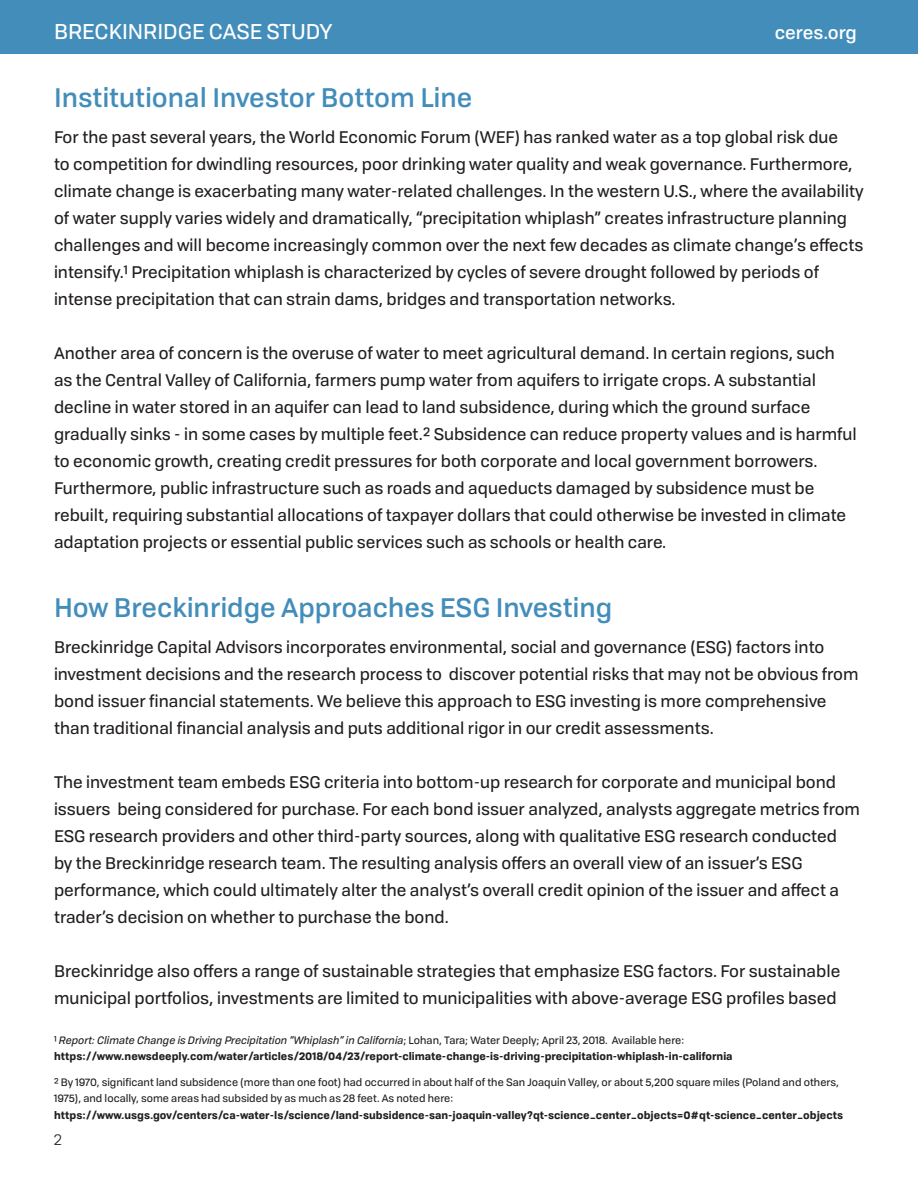
<style>
.page{position:relative;width:918px;height:1188px;background:#fff}
.page>*{position:absolute;margin:0;border:0;box-sizing:border-box;transform-origin:0 0}
.t1{font:500 26.25px "Tofino Personal";color:#438dbb}
.t2{font:21px "Tofino Personal";color:#fff}
.t3{font:500 18px "Tofino Personal";color:#fff}
.t4{font:16.5px/27px "Tofino Personal";color:#231f20}
.t5{font:15px "Tofino Personal";color:#231f20}
.t6{font:10.5px/16.5px "Tofino Personal";color:#231f20}
.t7{font:700 10.5px/16.5px "Tofino Personal";color:#231f20}
.s1{font-weight:400}
.s2{font-weight:400;font-style:italic}
.s3{font-weight:700}
</style>
<div class="page">
<div style="left:0;top:0;width:918px;height:54px;background:#438dbb"></div>
<p class="t2" style="left:54px;top:16px;width:280px">BRECKINRIDGE CASE STUDY</p>
<p class="t3" style="left:775px;top:19px;width:84px">ceres.org</p>
<p class="t1" style="left:54px;top:77px;width:420px">Institutional Investor Bottom Line</p>
<p class="t4" style="left:54px;top:122px;width:811px">For the past several years, the World Economic Forum (WEF) has ranked water as a top global risk due<br>to competition for dwindling resources, poor drinking water quality and weak governance. Furthermore, climate change is exacerbating many water-related challenges. In the western U.S., where the availability of water supply varies widely and dramatically, “precipitation whiplash” creates infrastructure planning challenges and will become increasingly common over the next few decades as climate change’s effects intensify.1 Precipitation whiplash is characterized by cycles of severe drought followed by periods of intense precipitation that can strain dams, bridges and transportation networks.</p>
<p class="t4" style="left:54px;top:338px;width:804px">Another area of concern is the overuse of water to meet agricultural demand. In certain regions, such as the Central Valley of California, farmers pump water from aquifers to irrigate crops. A substantial decline in water stored in an aquifer can lead to land subsidence, during which the ground surface gradually sinks - in some cases by multiple feet.2 Subsidence can reduce property values and is harmful to economic growth, creating credit pressures for both corporate and local government borrowers.<br>Furthermore, public infrastructure such as roads and aqueducts damaged by subsidence must be rebuilt, requiring substantial allocations of taxpayer dollars that could otherwise be invested in climate adaptation projects or essential public services such as schools or health care.</p>
<p class="t1" style="left:54px;top:587px;width:560px">How Breckinridge Approaches ESG Investing</p>
<p class="t4" style="left:54px;top:632px;width:806px">Breckinridge Capital Advisors incorporates environmental, social and governance (ESG) factors into investment decisions and the research process to discover potential risks that may not be obvious from bond issuer financial statements. We believe this approach to ESG investing is more comprehensive than traditional financial analysis and puts additional rigor in our credit assessments.</p>
<p class="t4" style="left:54px;top:767px;width:808px">The investment team embeds ESG criteria into bottom-up research for corporate and municipal bond issuers being considered for purchase. For each bond issuer analyzed, analysts aggregate metrics from ESG research providers and other third-party sources, along with qualitative ESG research conducted<br>by the Breckinridge research team. The resulting analysis offers an overall view of an issuer’s ESG performance, which could ultimately alter the analyst’s overall credit opinion of the issuer and affect a trader’s decision on whether to purchase the bond.</p>
<p class="t4" style="left:54px;top:956px;width:788px">Breckinridge also offers a range of sustainable strategies that emphasize ESG factors. For sustainable municipal portfolios, investments are limited to municipalities with above-average ESG profiles based</p>
<p class="t7" style="left:54px;top:1031px;width:680px"><span class="s1">1</span> <span class="s2">Report: Climate Change is Driving Precipitation “Whiplash” in California</span><span class="s1">; Lohan, Tara; Water Deeply; April 23, 2018. Available here: </span>https://www.newsdeeply.com/water/articles/2018/04/23/report-climate-change-is-driving-precipitation-whiplash-in-california</p>
<p class="t6" style="left:54px;top:1073px;width:791px">2 By 1970, significant land subsidence (more than one foot) had occurred in about half of the San Joaquin Valley, or about 5,200 square miles (Poland and others,<br>1975), and locally, some areas had subsided by as much as 28 feet. As noted here: <span class="s3">https://www.usgs.gov/centers/ca-water-ls/science/land-subsidence-san-joaquin-valley?qt-science_center_objects=0#qt-science_center_objects</span></p>
<p class="t5" style="left:54px;top:1129px;width:9px">2</p>
</div>
